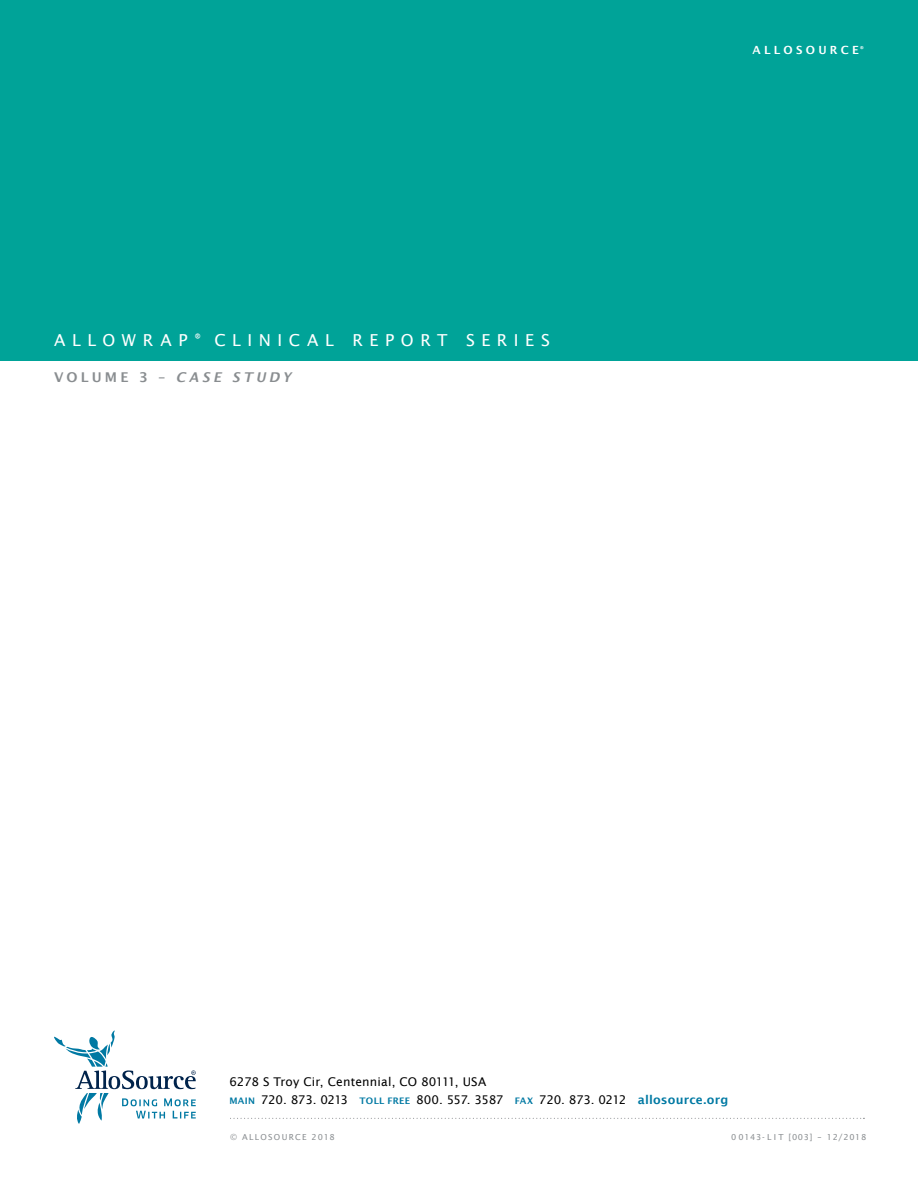
<style>
.page{position:relative;width:918px;height:1188px;background:#fff}
.page>*{position:absolute;margin:0;border:0;box-sizing:border-box;transform-origin:0 0}
.t1{font:16.5px "Lucida Sans";letter-spacing:.4em;color:#fff}
.t2{font:italic 600 13.5px "Lucida Sans";letter-spacing:.23em;color:#898d90}
.t3{font:12px/18px "Lucida Sans";letter-spacing:-.015em;color:#000}
.t4{font:600 11.25px "Lucida Sans";letter-spacing:.29em;color:#fff}
.t5{font:8.25px "Lucida Sans";letter-spacing:.09em;color:#898d90}
.t6{font:8.25px "Lucida Sans";letter-spacing:.155em;color:#898d90}
.s1{font-style:normal}
.s2{font-weight:600;font-size:9px;color:#0079a3}
.s3{font-weight:600;color:#0079a3}
</style>
<div class="page">
<svg style="left:54px;top:1031px;width:810px;height:93px"></svg>
<div style="left:0;top:0;width:918px;height:360px;background:#00a398"></div>
<h1 class="t1" style="left:54px;top:331px;width:497px">ALLOWRAP <sup>®</sup> CLINICAL REPORT SERIES</h1>
<p class="t2" style="left:54px;top:370px;width:239px"><span class="s1">VOLUME 3 –</span> CASE STUDY</p>
<p class="t4" style="left:752px;top:44px;width:113px">ALLOSOURCE<sup>®</sup></p>
<p class="t3" style="left:230px;top:1072px;width:500px">6278 S Troy Cir, Centennial, CO 80111, USA<br><span class="s2">MAIN</span> 720. 873. 0213 <span class="s2">TOLL FREE</span> 800. 557. 3587 <span class="s2">FAX</span> 720. 873. 0212 <span class="s3">allosource.org</span></p>
<p class="t6" style="left:230px;top:1133px;width:106px">© ALLOSOURCE 2018</p>
<p class="t5" style="left:731px;top:1133px;width:137px">0 0143- L I T [003] – 12/2018</p>
</div>
